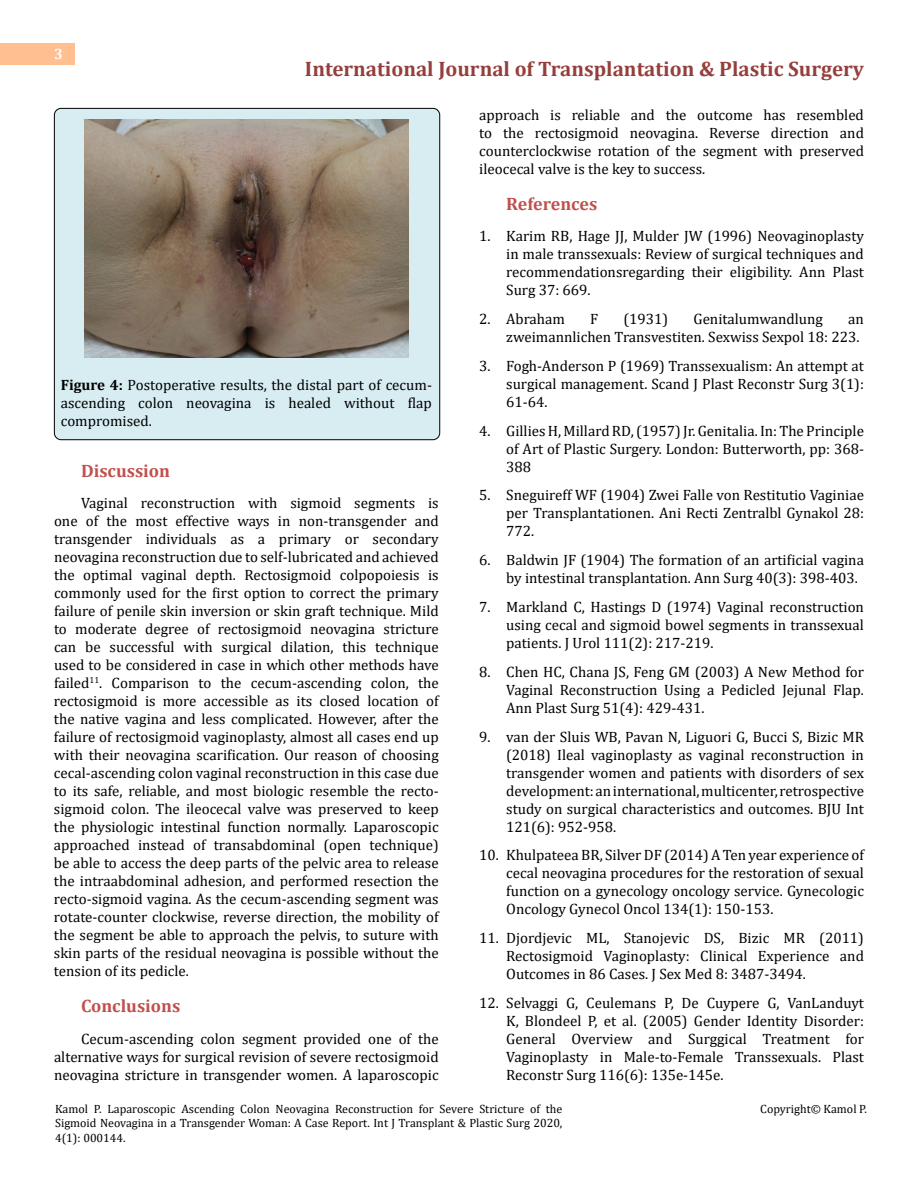
<style>
.page{position:relative;width:918px;height:1188px;background:#fff}
.page>*{position:absolute;margin:0;border:0;box-sizing:border-box;transform-origin:0 0}
.t1{font:700 21px "Cambria";color:#953f3c}
.t2{font:700 18px "Cambria";color:#c0504d}
.t3{font:15px/18px "Cambria";color:#000;text-align:justify}
.t4{font:700 15px "Cambria";color:#fff}
.t5{font:12px/14.4px "Cambria";color:#000;text-align:justify}
.s1{font-weight:700}
</style>
<div class="page">
<div style="left:0;top:43px;width:75px;height:21px;background:#ffbf91"></div>
<div style="left:54px;top:108px;width:386px;height:332px;background:#d8edf2;border-radius:7px"></div>
<div style="left:54px;top:108px;width:386px;height:332px;border:1px solid #000;border-radius:7px"></div>
<img style="left:84px;top:120px;width:324px;height:237px">
<p class="t4" style="left:54px;top:44px;width:10px">3</p>
<h1 class="t1" style="left:305px;top:54px;width:561px">International Journal of Transplantation &amp; Plastic Surgery</h1>
<p class="t3" style="left:61px;top:375px;width:373px"><span class="s1">Figure 4:</span> Postoperative results, the distal part of cecum&shy;ascending colon neovagina is healed without flap compromised.</p>
<p class="t2" style="left:81px;top:458px;width:91px">Discussion</p>
<p class="t3" style="left:54px;top:494px;width:386px;text-indent:27px">Vaginal reconstruction with sigmoid segments is one of the most effective ways in non-transgender and transgender individuals as a primary or secondary neovagina reconstruction due to self-lubricated and achieved the optimal vaginal depth. Rectosigmoid colpopoiesis is commonly used for the first option to correct the primary failure of penile skin inversion or skin graft technique. Mild to moderate degree of rectosigmoid neovagina stricture can be successful with surgical dilation, this technique used to be considered in case in which other methods have failed<sup>11</sup>. Comparison to the cecum-ascending colon, the rectosigmoid is more accessible as its closed location of the native vagina and less complicated. However, after the failure of rectosigmoid vaginoplasty, almost all cases end up with their neovagina scarification. Our reason of choosing cecal-ascending colon vaginal reconstruction in this case due to its safe, reliable, and most biologic resemble the recto&shy;sigmoid colon. The ileocecal valve was preserved to keep the physiologic intestinal function normally. Laparoscopic approached instead of transabdominal (open technique) be able to access the deep parts of the pelvic area to release the intraabdominal adhesion, and performed resection the recto-sigmoid vagina. As the cecum-ascending segment was rotate-counter clockwise, reverse direction, the mobility of the segment be able to approach the pelvis, to suture with skin parts of the residual neovagina is possible without the tension of its pedicle.</p>
<p class="t2" style="left:81px;top:993px;width:101px">Conclusions</p>
<p class="t3" style="left:54px;top:1029px;width:386px;text-indent:27px">Cecum-ascending colon segment provided one of the alternative ways for surgical revision of severe rectosigmoid neovagina stricture in transgender women. A laparoscopic</p>
<p class="t3" style="left:479px;top:105px;width:386px">approach is reliable and the outcome has resembled to the rectosigmoid neovagina. Reverse direction and counterclockwise rotation of the segment with preserved ileocecal valve is the key to success.</p>
<p class="t2" style="left:506px;top:191px;width:93px">References</p>
<p class="t3" style="left:506px;top:227px;width:359px;text-indent:-27px">1. Karim RB, Hage JJ, Mulder JW (1996) Neovaginoplasty in male transsexuals: Review of surgical techniques and recommendationsregarding their eligibility. Ann Plast Surg 37: 669.</p>
<p class="t3" style="left:479px;top:310px;width:87px">2. Abraham</p>
<p class="t3" style="left:590px;top:310px;width:10px">F</p>
<p class="t3" style="left:624px;top:310px;width:46px">(1931)</p>
<p class="t3" style="left:694px;top:310px;width:131px">Genitalumwandlung</p>
<p class="t3" style="left:506px;top:310px;width:359px;text-indent:342px">an zweimannlichen Transvestiten. Sexwiss Sexpol 18: 223.</p>
<p class="t3" style="left:506px;top:357px;width:359px;text-indent:-27px">3. Fogh-Anderson P (1969) Transsexualism: An attempt at surgical management. Scand J Plast Reconstr Surg 3(1):<br>61-64.</p>
<p class="t3" style="left:506px;top:421px;width:359px;text-indent:-27px">4. Gillies H, Millard RD, (1957) Jr. Genitalia. In: The Principle of Art of Plastic Surgery. London: Butterworth, pp: 368- 388</p>
<p class="t3" style="left:506px;top:486px;width:359px;text-indent:-27px">5. Sneguireff WF (1904) Zwei Falle von Restitutio Vaginiae per Transplantationen. Ani Recti Zentralbl Gynakol 28:<br>772.</p>
<p class="t3" style="left:506px;top:551px;width:359px;text-indent:-27px">6. Baldwin JF (1904) The formation of an artificial vagina by intestinal transplantation. Ann Surg 40(3): 398-403.</p>
<p class="t3" style="left:506px;top:598px;width:359px;text-indent:-27px">7. Markland C, Hastings D (1974) Vaginal reconstruction using cecal and sigmoid bowel segments in transsexual patients. J Urol 111(2): 217-219.</p>
<p class="t3" style="left:506px;top:663px;width:359px;text-indent:-27px">8. Chen HC, Chana JS, Feng GM (2003) A New Method for Vaginal Reconstruction Using a Pedicled Jejunal Flap.<br>Ann Plast Surg 51(4): 429-431.</p>
<p class="t3" style="left:506px;top:727px;width:359px;text-indent:-27px">9. van der Sluis WB, Pavan N, Liguori G, Bucci S, Bizic MR (2018) Ileal vaginoplasty as vaginal reconstruction in transgender women and patients with disorders of sex development: an international, multicenter, retrospective study on surgical characteristics and outcomes. BJU Int 121(6): 952-958.</p>
<p class="t3" style="left:506px;top:846px;width:359px;text-indent:-27px">10. Khulpateea BR, Silver DF (2014) A Ten year experience of cecal neovagina procedures for the restoration of sexual function on a gynecology oncology service. Gynecologic Oncology Gynecol Oncol 134(1): 150-153.</p>
<p class="t3" style="left:506px;top:929px;width:359px;text-indent:-27px">11. Djordjevic ML, Stanojevic DS, Bizic MR (2011)<br>Rectosigmoid Vaginoplasty: Clinical Experience and Outcomes in 86 Cases. J Sex Med 8: 3487-3494.</p>
<p class="t3" style="left:506px;top:994px;width:359px;text-indent:-27px">12. Selvaggi G, Ceulemans P, De Cuypere G, VanLanduyt K, Blondeel P, et al. (2005) Gender Identity Disorder:<br>General Overview and Surggical Treatment for Vaginoplasty in Male-to-Female Transsexuals. Plast Reconstr Surg 116(6): 135e-145e.</p>
<p class="t5" style="left:55px;top:1102px;width:509px">Kamol P. Laparoscopic Ascending Colon Neovagina Reconstruction for Severe Stricture of the Sigmoid Neovagina in a Transgender Woman: A Case Report. Int J Transplant &amp; Plastic Surg 2020, 4(1): 000144.</p>
<p class="t5" style="left:760px;top:1102px;width:108px">Copyright© Kamol P.</p>
</div>
